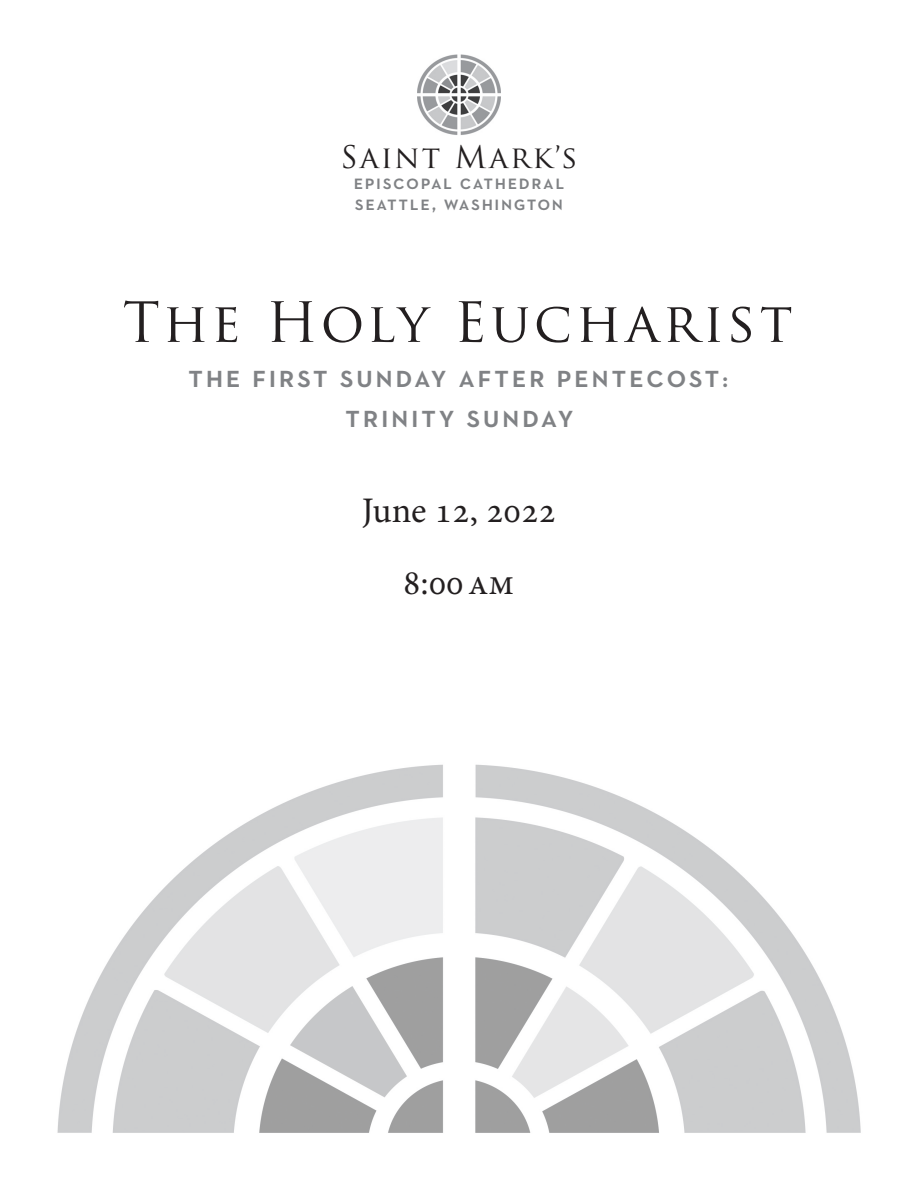
<style>
.page{position:relative;width:918px;height:1188px;background:#fff}
.page>*{position:absolute;margin:0;border:0;box-sizing:border-box;transform-origin:0 0}
.t1{font:54px "Trajan Pro";letter-spacing:.07em;color:#231f20}
.t2{font:36px "Minion Pro";color:#231f20}
.t3{font:600 31.5px "Neutraface 2 Text";letter-spacing:.08em;color:#808285}
.t4{font:30.3px "Trajan Pro";letter-spacing:.07em;color:#231f20}
.t5{font:600 20.25px "Neutraface 2 Text";letter-spacing:.08em;color:#808285}
.s1{font-size:27px}
</style>
<div class="page">
<img style="left:417px;top:54px;width:84px;height:81px">
<img style="left:57px;top:764px;width:804px;height:369px">
<p class="t4" style="left:340px;top:138px;width:239px">Saint Mark’s</p>
<p class="t5" style="left:354px;top:170px;width:212px">episcopal cathedral</p>
<p class="t5" style="left:355px;top:190px;width:210px">seattle, washington</p>
<p class="t1" style="left:123px;top:288px;width:672px">The Holy Eucharist</p>
<p class="t3" style="left:188px;top:356px;width:542px">the first sunday after pentecost<span class="s1">:</span></p>
<p class="t3" style="left:345px;top:396px;width:230px">trinity sunday</p>
<p class="t2" style="left:362px;top:486px;width:196px">June 12, 2022</p>
<p class="t2" style="left:403px;top:558px;width:113px">8:00am</p>
</div>
